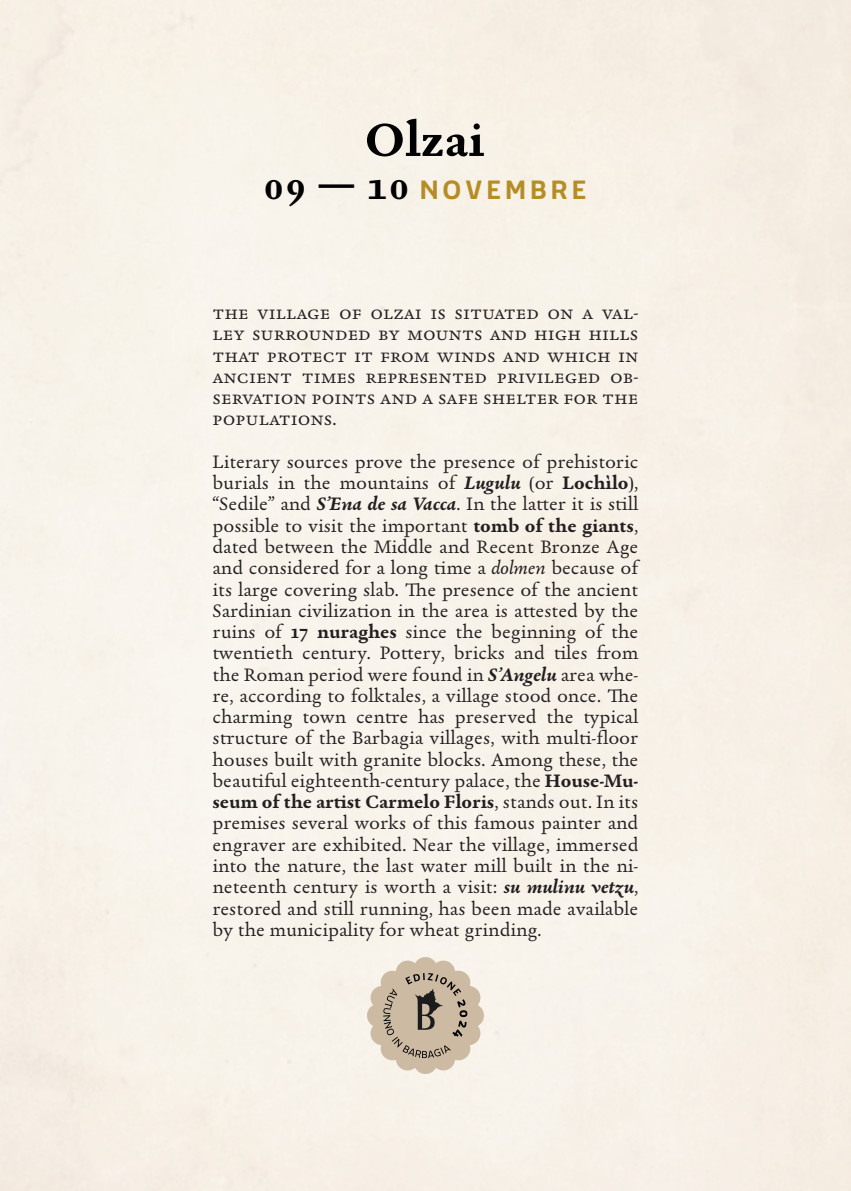
<style>
.page{position:relative;width:851px;height:1191px;background:#fff}
.page>*{position:absolute;margin:0;border:0;box-sizing:border-box;transform-origin:0 0}
.t1{font:700 50px "Garalda";color:#000}
.t2{font:700 28px "Macho Modular";letter-spacing:.145em;color:#b48d26}
.t3{font:20px/21.2px "Garalda";color:#231f20;text-align:justify}
.t4{font:19.4px/21.2px "Garalda";letter-spacing:-.005em;color:#231f20}
.s1{font-family:"Garalda";font-size:40px;color:#000}
.s2{font-weight:700;font-style:italic}
.s3{font-weight:700}
.s4{font-style:italic}
</style>
<div class="page">
<svg style="left:365px;top:955px;width:121px;height:121px;background:#ccbfae"></svg>
<p class="t1" style="left:365px;top:107px;width:121px">Olzai</p>
<p class="t2" style="left:263px;top:172px;width:325px"><span class="s1">09 — 10</span> NOVEMBRE</p>
<p class="t3" style="left:212px;top:302px;width:427px">the village of olzai is situated on a val&shy;ley surrounded by mounts and high hills that protect it from winds and which in ancient times represented privileged ob&shy;servation points and a safe shelter for the populations.</p>
<p class="t4" style="left:212px;top:451px;width:429px">Literary sources prove the presence of prehistoric burials in the mountains of <span class="s2">Lugulu</span> (or <span class="s3">Lochìlo</span>), “Sedile” and <span class="s2">S’Ena de sa Vacca</span>. In the latter it is still possible to visit the important <span class="s3">tomb of the giants</span>, dated between the Middle and Recent Bronze Age and considered for a long time a <span class="s4">dolmen</span> because of its large covering slab. The presence of the ancient Sardinian civilization in the area is attested by the ruins of <span class="s3">17 nuraghes</span> since the beginning of the twentieth century. Pottery, bricks and tiles from the Roman period were found in <span class="s2">S’Angelu</span> area whe&shy;re, according to folktales, a village stood once. The charming town centre has preserved the typical structure of the Barbagia villages, with multi-floor houses built with granite blocks. Among these, the beautiful eighteenth-century palace, the <span class="s3">House-Mu&shy;seum of the artist Carmelo Floris</span>, stands out. In its premises several works of this famous painter and engraver are exhibited. Near the village, immersed into the nature, the last water mill built in the ni&shy;neteenth century is worth a visit: <span class="s2">su mulinu vetzu</span>, restored and still running, has been made available by the municipality for wheat grinding.</p>
</div>
